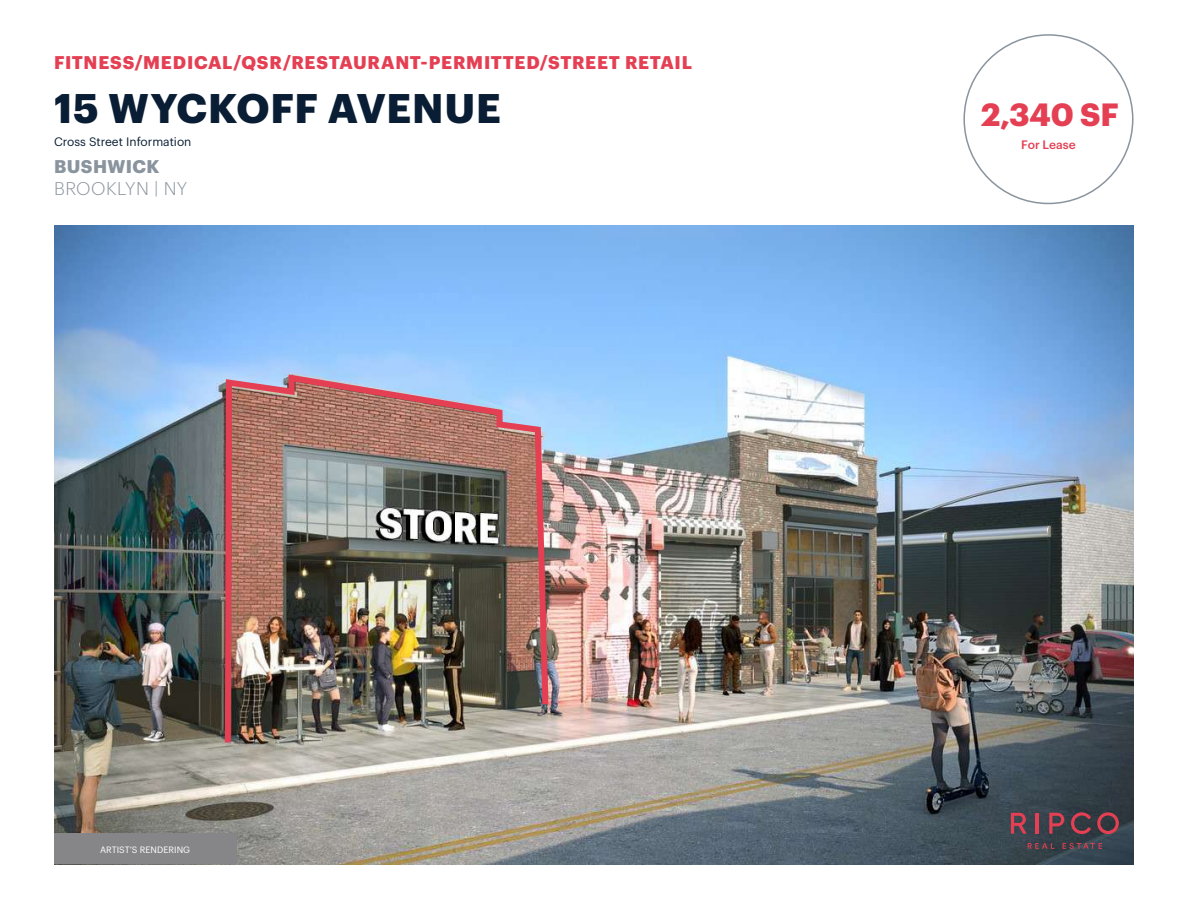
<style>
.page{position:relative;width:1188px;height:918px;background:#fff}
.page>*{position:absolute;margin:0;border:0;box-sizing:border-box;transform-origin:0 0}
.t1{font:700 40.5px "Graphik";letter-spacing:.02em;color:#091d34}
.t2{font:700 31.5px "Graphik";color:#e43f52}
.t3{font:700 18px "Graphik";letter-spacing:.04em;color:#e43f52}
.t4{font:300 18px "Graphik";letter-spacing:.02em;color:#8a949e}
.t5{font:700 18px "Graphik";letter-spacing:.025em;color:#8a949e}
.t6{font:12px "Graphik";color:#091d34}
.t7{font:500 12px "Graphik";color:#e43f52}
.t8{font:9px "Graphik";letter-spacing:.005em;color:#fff}
</style>
<div class="page">
<img style="left:54px;top:226px;width:1079px;height:638px">
<svg style="left:1028px;top:843px;width:26px;height:6px"></svg>
<svg style="left:1063px;top:843px;width:39px;height:6px"></svg>
<svg style="left:1011px;top:813px;width:16px;height:21px"></svg>
<hr style="left:1036px;top:813px;width:3px;height:21px;background:#e43f52">
<svg style="left:1071px;top:812px;width:20px;height:22px"></svg>
<svg style="left:1097px;top:812px;width:22px;height:22px"></svg>
<svg style="left:1049px;top:813px;width:15px;height:21px"></svg>
<img style="left:222px;top:371px;width:330px;height:378px">
<div style="left:54px;top:833px;width:182px;height:31px;background:#868689"></div>
<p class="t3" style="left:54px;top:48px;width:640px">FITNESS/MEDICAL/QSR/RESTAURANT-PERMITTED/STREET RETAIL</p>
<h1 class="t1" style="left:54px;top:77px;width:448px">15 WYCKOFF AVENUE</h1>
<p class="t6" style="left:54px;top:132px;width:139px">Cross Street Information</p>
<p class="t5" style="left:54px;top:152px;width:107px">BUSHWICK</p>
<p class="t4" style="left:54px;top:176px;width:135px">BROOKLYN | NY</p>
<p class="t8" style="left:100px;top:843px;width:92px">ARTIST’S RENDERING</p>
<h2 class="t2" style="left:981px;top:90px;width:139px">2,340 SF</h2>
<p class="t7" style="left:1021px;top:135px;width:56px">For Lease</p>
</div>
